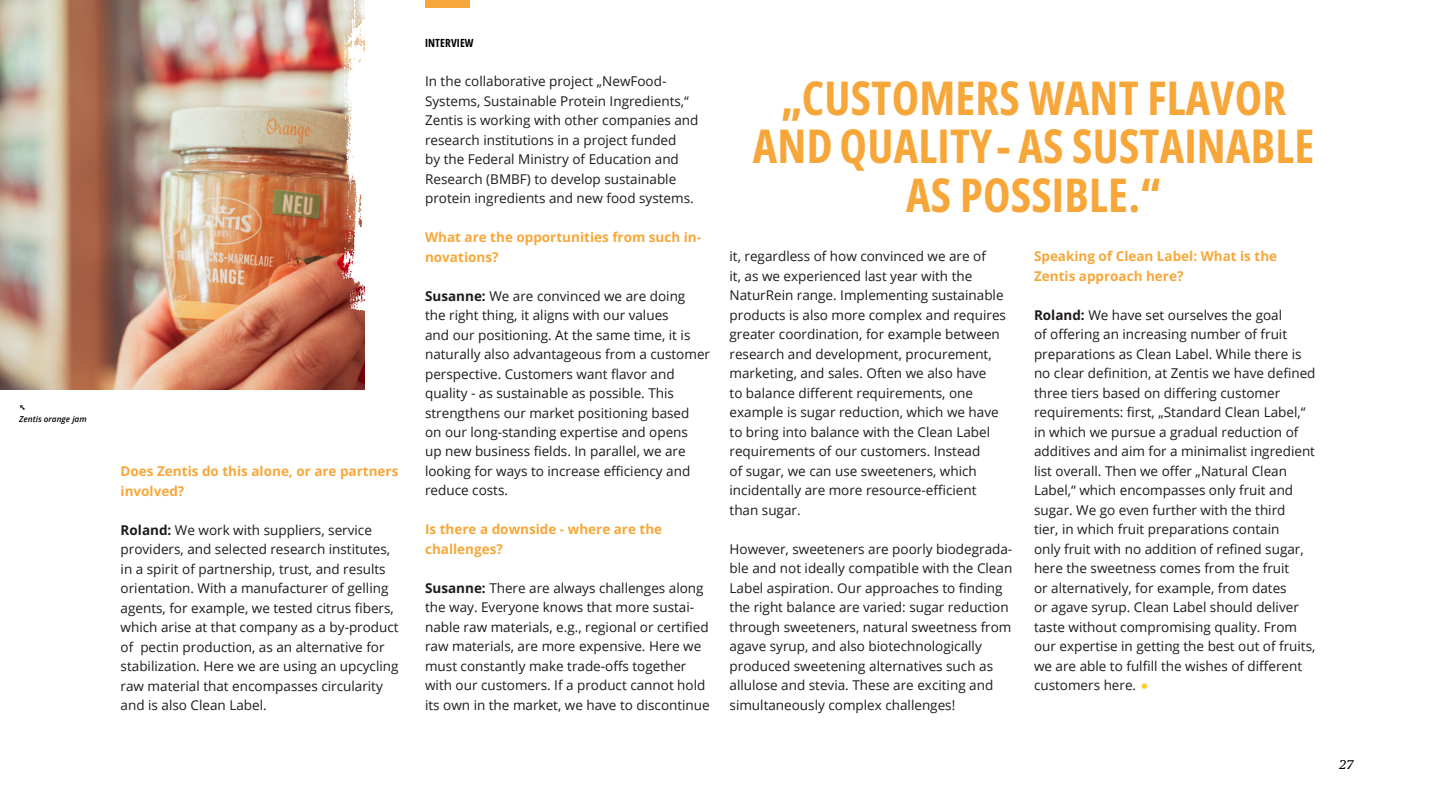
<style>
.page{position:relative;width:1440px;height:810px;background:#fff}
.page>*{position:absolute;margin:0;border:0;box-sizing:border-box;transform-origin:0 0}
.t1{font:700 condensed 46.42px/48.6px "Open Sans";letter-spacing:.005em;color:#f7a739;text-align:center}
.t2{font:13.5px/19.5px "Open Sans";color:#1e1b1a}
.t3{font:700 13.5px/19.5px "Open Sans";color:#f7a739}
.t4{font:italic 300 12.75px "Platypi";color:#000}
.t5{font:700 condensed 11.25px "Open Sans";letter-spacing:.01em;color:#000}
.t6{font:italic 600 8.25px "Open Sans";color:#000}
.t7{font:italic 300 8.25px "Platypi";color:#000}
.s1{font-weight:700}
</style>
<div class="page">
<img style="left:0;top:0;width:365px;height:389px">
<img style="left:341px;top:0;width:24px;height:311px">
<svg style="left:1141px;top:683px;width:6px;height:6px"></svg>
<div style="left:425px;top:0;width:44px;height:8px;background:#f7a739"></div>
<p class="t7" style="left:19px;top:403px;width:8px">↖</p>
<p class="t6" style="left:19px;top:413px;width:69px">Zentis orange jam</p>
<p class="t3" style="left:121px;top:461px;width:279px">Does Zentis do this alone, or are partners involved?</p>
<p class="t2" style="left:121px;top:520px;width:280px"><span class="s1">Roland:</span> We work with suppliers, service providers, and selected research institutes, in a spirit of partnership, trust, and results orientation. With a manufacturer of gelling agents, for example, we tested citrus fibers, which arise at that company as a by-product of pectin production, as an alternative for stabilization. Here we are using an upcycling raw material that encompasses circularity and is also Clean Label.</p>
<p class="t5" style="left:425px;top:35px;width:50px">INTERVIEW</p>
<p class="t2" style="left:425px;top:71px;width:275px">In the collaborative project „NewFood-Systems, Sustainable Protein Ingredients,“ Zentis is working with other companies and research institutions in a project funded<br>by the Federal Ministry of Education and Research (BMBF) to develop sustainable protein ingredients and new food systems.</p>
<p class="t3" style="left:425px;top:227px;width:277px">What are the opportunities from such in&shy;novations?</p>
<p class="t2" style="left:425px;top:286px;width:287px"><span class="s1">Susanne:</span> We are convinced we are doing<br>the right thing, it aligns with our values<br>and our positioning. At the same time, it is naturally also advantageous from a customer perspective. Customers want flavor and quality - as sustainable as possible. This strengthens our market positioning based<br>on our long-standing expertise and opens<br>up new business fields. In parallel, we are looking for ways to increase efficiency and reduce costs.</p>
<p class="t3" style="left:425px;top:520px;width:239px">Is there a downside - where are the challenges?</p>
<p class="t2" style="left:425px;top:578px;width:286px"><span class="s1">Susanne:</span> There are always challenges along the way. Everyone knows that more sustai&shy;nable raw materials, e.g., regional or certified raw materials, are more expensive. Here we must constantly make trade-offs together with our customers. If a product cannot hold its own in the market, we have to discontinue</p>
<h1 class="t1" style="left:753px;top:72px;width:563px">„CUSTOMERS WANT FLAVOR<br>AND QUALITY - AS SUSTAINABLE<br>AS POSSIBLE.“</h1>
<p class="t2" style="left:730px;top:246px;width:278px">it, regardless of how convinced we are of<br>it, as we experienced last year with the NaturRein range. Implementing sustainable products is also more complex and requires greater coordination, for example between research and development, procurement, marketing, and sales. Often we also have<br>to balance different requirements, one example is sugar reduction, which we have to bring into balance with the Clean Label requirements of our customers. Instead<br>of sugar, we can use sweeteners, which incidentally are more resource-efficient than sugar.</p>
<p class="t2" style="left:730px;top:539px;width:284px">However, sweeteners are poorly biodegrada&shy;ble and not ideally compatible with the Clean Label aspiration. Our approaches to finding the right balance are varied: sugar reduction through sweeteners, natural sweetness from agave syrup, and also biotechnologically produced sweetening alternatives such as allulose and stevia. These are exciting and simultaneously complex challenges!</p>
<p class="t3" style="left:1034px;top:246px;width:245px">Speaking of Clean Label: What is the<br>Zentis approach here?</p>
<p class="t2" style="left:1034px;top:305px;width:283px"><span class="s1">Roland:</span> We have set ourselves the goal<br>of offering an increasing number of fruit preparations as Clean Label. While there is no clear definition, at Zentis we have defined three tiers based on differing customer requirements: first, „Standard Clean Label,“ in which we pursue a gradual reduction of additives and aim for a minimalist ingredient list overall. Then we offer „Natural Clean Label,“ which encompasses only fruit and sugar. We go even further with the third<br>tier, in which fruit preparations contain<br>only fruit with no addition of refined sugar, here the sweetness comes from the fruit<br>or alternatively, for example, from dates<br>or agave syrup. Clean Label should deliver taste without compromising quality. From our expertise in getting the best out of fruits, we are able to fulfill the wishes of different customers here.</p>
<p class="t4" style="left:1338px;top:756px;width:16px">27</p>
</div>
